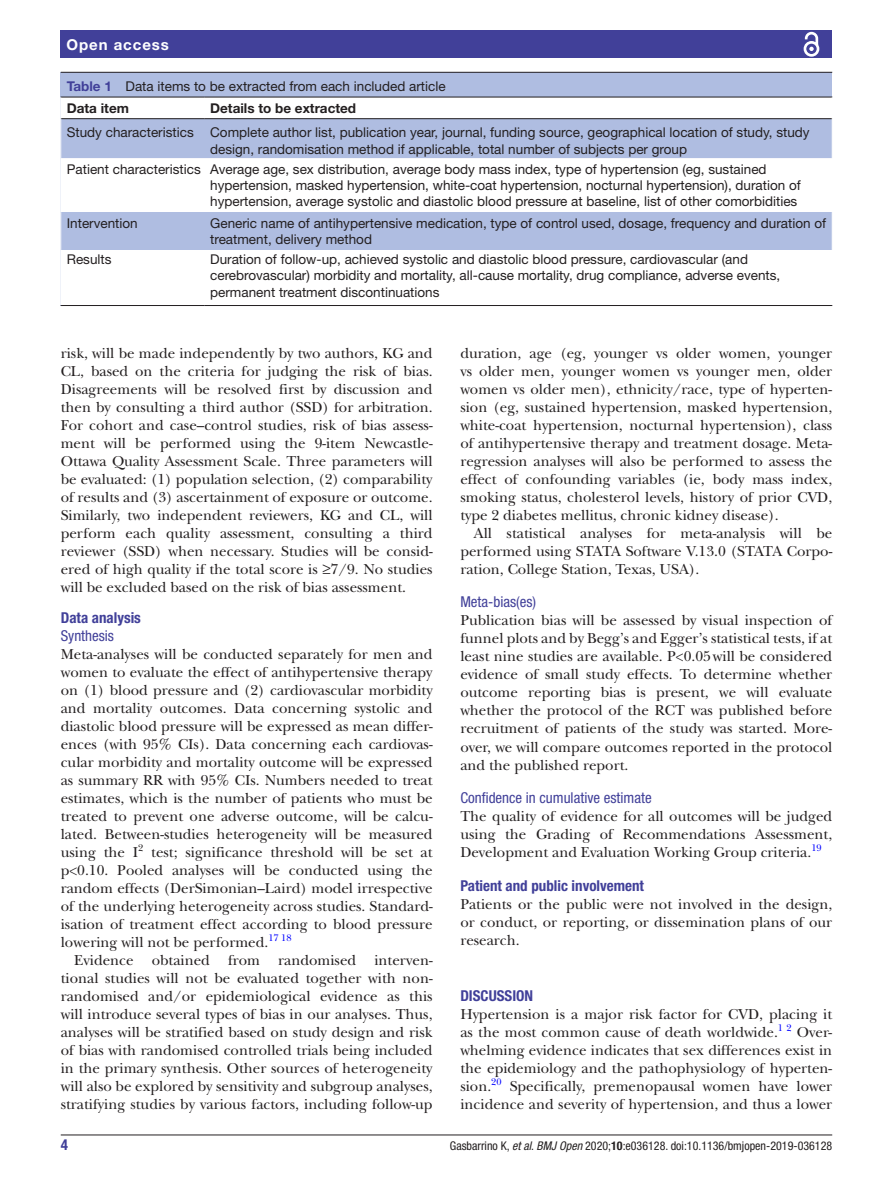
<style>
.page{position:relative;width:893px;height:1191px;background:#fff}
.page>*{position:absolute;margin:0;border:0;box-sizing:border-box;transform-origin:0 0}
.t1{font:15px/18px "New Baskerville";color:#231f20;text-align:justify}
.t2{font:condensed 15px "Helvetica Neue LT Std";color:#414099}
.t3{font:700 condensed 15px "Helvetica Neue LT Std";color:#414099}
.t4{font:700 15px "Helvetica Neue LT Std";letter-spacing:.065em;color:#fff}
.t5{font:13.5px/16.2px "Helvetica Neue LT Std";color:#231f20}
.t6{font:700 13.5px "Helvetica Neue LT Std";color:#231f20}
.t7{font:condensed 12px "Helvetica Neue LT Std";color:#231f20}
.t8{font:9.9px "New Baskerville";color:#00f}
.t9{font:9.9px "New Baskerville";color:#231f20}
.s1{font-weight:700;color:#414099}
.s2{font-weight:700}
.s3{font-style:italic}
</style>
<div class="page">
<hr style="left:61px;top:1134px;width:771px;height:1px;background:#231f20">
<div style="left:61px;top:31px;width:771px;height:27px;background:#414099"></div>
<svg style="left:803px;top:31px;width:17px;height:26px"></svg>
<div style="left:61px;top:73px;width:771px;height:233px;background:#afbde1"></div>
<hr style="left:61px;top:72px;width:771px;height:1px;background:#231f20">
<div style="left:61px;top:98px;width:771px;height:207px;background:#fff"></div>
<svg style="left:61px;top:119px;width:771px;height:131px"></svg>
<hr style="left:61px;top:97px;width:143px;height:1px;background:#231f20">
<hr style="left:61px;top:118px;width:143px;height:1px;background:#231f20">
<hr style="left:204px;top:97px;width:628px;height:1px;background:#231f20">
<hr style="left:204px;top:118px;width:628px;height:1px;background:#231f20">
<hr style="left:61px;top:305px;width:143px;height:1px;background:#231f20">
<hr style="left:204px;top:305px;width:628px;height:1px;background:#231f20">
<svg style="left:60px;top:97px;width:1px;height:22px"></svg>
<p class="t4" style="left:66px;top:35px;width:104px">Open access</p>
<p class="t5" style="left:67px;top:75px;width:380px;line-height:22px"><span class="s1">Table 1</span> Data items to be extracted from each included article<br><span class="s2">Data item</span></p>
<p class="t6" style="left:210px;top:99px;width:147px">Details to be extracted</p>
<p class="t5" style="left:210px;top:124px;width:601px;text-indent:-143px">Study characteristics Complete author list, publication year, journal, funding source, geographical location of study, study design, randomisation method if applicable, total number of subjects per group</p>
<p class="t5" style="left:210px;top:161px;width:592px;text-indent:-143px">Patient characteristics Average age, sex distribution, average body mass index, type of hypertension (eg, sustained hypertension, masked hypertension, white-coat hypertension, nocturnal hypertension), duration of hypertension, average systolic and diastolic blood pressure at baseline, list of other comorbidities</p>
<p class="t5" style="left:67px;top:215px;width:73px">Intervention</p>
<p class="t5" style="left:210px;top:215px;width:617px">Generic name of antihypertensive medication, type of control used, dosage, frequency and duration of treatment, delivery method</p>
<p class="t5" style="left:67px;top:251px;width:46px">Results</p>
<p class="t5" style="left:210px;top:251px;width:572px">Duration of follow-up, achieved systolic and diastolic blood pressure, cardiovascular (and cerebrovascular) morbidity and mortality, all-cause mortality, drug compliance, adverse events, permanent treatment discontinuations</p>
<p class="t1" style="left:61px;top:344px;width:373px">risk, will be made independently by two authors, KG and CL, based on the criteria for judging the risk of bias.<br>Disagreements will be resolved first by discussion and then by consulting a third author (SSD) for arbitration.<br>For cohort and case–control studies, risk of bias assess&shy;ment will be performed using the 9-item Newcastle-Ottawa Quality Assessment Scale. Three parameters will be evaluated: (1) population selection, (2) comparability of results and (3) ascertainment of exposure or outcome.<br>Similarly, two independent reviewers, KG and CL, will perform each quality assessment, consulting a third reviewer (SSD) when necessary. Studies will be consid&shy;ered of high quality if the total score is ≥7/9. No studies will be excluded based on the risk of bias assessment.</p>
<p class="t3" style="left:61px;top:609px;width:82px">Data analysis</p>
<p class="t2" style="left:61px;top:627px;width:55px">Synthesis</p>
<p class="t1" style="left:61px;top:645px;width:373px">Meta-analyses will be conducted separately for men and women to evaluate the effect of antihypertensive therapy on (1) blood pressure and (2) cardiovascular morbidity and mortality outcomes. Data concerning systolic and diastolic blood pressure will be expressed as mean differ&shy;ences (with 95% CIs). Data concerning each cardiovas&shy;cular morbidity and mortality outcome will be expressed as summary RR with 95% CIs. Numbers needed to treat estimates, which is the number of patients who must be treated to prevent one adverse outcome, will be calcu&shy;lated. Between-studies heterogeneity will be measured using the I</p>
<p class="t9" style="left:138px;top:841px;width:7px">2</p>
<p class="t1" style="left:61px;top:843px;width:373px;text-indent:90px">test; significance threshold will be set at p&lt;0.10. Pooled analyses will be conducted using the random effects (DerSimonian–Laird) model irrespective of the underlying heterogeneity across studies. Standard&shy;isation of treatment effect according to blood pressure lowering will not be performed.</p>
<p class="t8" style="left:268px;top:931px;width:25px">17 18</p>
<p class="t1" style="left:61px;top:951px;width:373px;text-indent:14px">Evidence obtained from randomised interven&shy;tional studies will not be evaluated together with non&shy;randomised and/or epidemiological evidence as this will introduce several types of bias in our analyses. Thus, analyses will be stratified based on study design and risk of bias with randomised controlled trials being included in the primary synthesis. Other sources of heterogeneity will also be explored by sensitivity and subgroup analyses, stratifying studies by various factors, including follow-up</p>
<p class="t1" style="left:460px;top:344px;width:373px">duration, age (eg, younger vs older women, younger vs older men, younger women vs younger men, older women vs older men), ethnicity/race, type of hyperten&shy;sion (eg, sustained hypertension, masked hypertension, white-coat hypertension, nocturnal hypertension), class of antihypertensive therapy and treatment dosage. Meta&shy;regression analyses will also be performed to assess the effect of confounding variables (ie, body mass index, smoking status, cholesterol levels, history of prior CVD, type 2 diabetes mellitus, chronic kidney disease).</p>
<p class="t1" style="left:460px;top:524px;width:373px;text-indent:14px">All statistical analyses for meta-analysis will be performed using STATA Software V.13.0 (STATA Corpo&shy;ration, College Station, Texas, USA).</p>
<p class="t2" style="left:460px;top:593px;width:77px">Meta-bias(es)</p>
<p class="t1" style="left:460px;top:611px;width:373px">Publication bias will be assessed by visual inspection of funnel plots and by Begg’s and Egger’s statistical tests, if at least nine studies are available. P&lt;0.05will be considered evidence of small study effects. To determine whether outcome reporting bias is present, we will evaluate whether the protocol of the RCT was published before recruitment of patients of the study was started. More&shy;over, we will compare outcomes reported in the protocol and the published report.</p>
<p class="t2" style="left:460px;top:789px;width:193px">Confidence in cumulative estimate</p>
<p class="t1" style="left:460px;top:807px;width:373px">The quality of evidence for all outcomes will be judged using the Grading of Recommendations Assessment, Development and Evaluation Working Group criteria.</p>
<p class="t8" style="left:811px;top:841px;width:12px">19</p>
<p class="t3" style="left:460px;top:876px;width:185px">Patient and public involvement</p>
<p class="t1" style="left:460px;top:895px;width:373px">Patients or the public were not involved in the design, or conduct, or reporting, or dissemination plans of our research.</p>
<p class="t3" style="left:460px;top:986px;width:8px">Disc</p>
<p class="t3" style="left:489px;top:986px;width:46px">ussion</p>
<p class="t1" style="left:460px;top:1005px;width:373px">Hypertension is a major risk factor for CVD, placing it as the most common cause of death worldwide.</p>
<p class="t8" style="left:778px;top:1021px;width:15px">1 2</p>
<p class="t1" style="left:460px;top:1023px;width:373px;text-indent:337px">Over&shy;whelming evidence indicates that sex differences exist in the epidemiology and the pathophysiology of hyperten&shy;sion.</p>
<p class="t8" style="left:491px;top:1075px;width:12px">20</p>
<p class="t1" style="left:460px;top:1077px;width:373px;text-align:right">Specifically, premenopausal women have lower incidence and severity of hypertension, and thus a lower</p>
<p class="t3" style="left:61px;top:1135px;width:9px">4</p>
<p class="t7" style="left:450px;top:1138px;width:384px">Gasbarrino K, <span class="s3">et al</span>. <span class="s3">BMJ Open</span> 2020;<span class="s2">10</span>:e036128. doi:10.1136/bmjopen-2019-036128</p>
</div>
